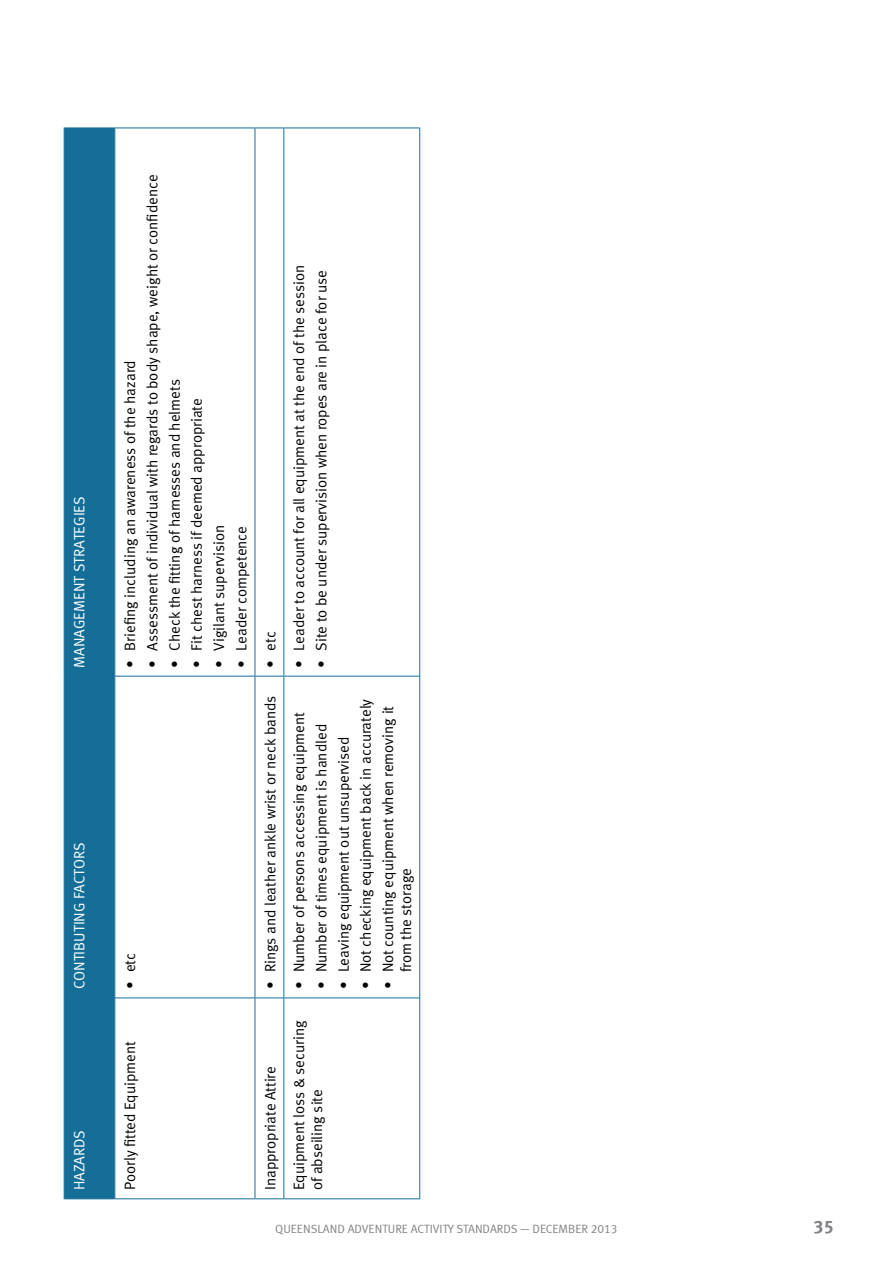
<style>
.page{position:relative;width:893px;height:1263px;background:#fff}
.page>*{position:absolute;margin:0;border:0;box-sizing:border-box;transform-origin:0 0}
.t1{font:18px "Meta Bold LF Caps";color:#808285}
.t2{font:15px/18px "Meta Normal";color:#000}
.t3{font:15px "Meta Normal";color:#fff}
.t4{font:12px "Meta Normal LF";color:#808285}
</style>
<div class="page">
<div style="left:65px;top:129px;width:49px;height:1069px;background:#156e98"></div>
<svg style="left:115px;top:129px;width:304px;height:1069px"></svg>
<hr style="left:419px;top:998px;width:1px;height:201px;background:#156e98">
<hr style="left:419px;top:676px;width:1px;height:322px;background:#156e98">
<hr style="left:419px;top:128px;width:1px;height:548px;background:#156e98">
<hr style="left:115px;top:1198px;width:140px;height:1px;background:#156e98">
<hr style="left:115px;top:997px;width:140px;height:1px;background:#156e98">
<hr style="left:115px;top:676px;width:140px;height:1px;background:#156e98">
<hr style="left:115px;top:128px;width:140px;height:1px;background:#156e98">
<svg style="left:256px;top:1198px;width:27px;height:1px"></svg>
<svg style="left:256px;top:997px;width:27px;height:1px"></svg>
<svg style="left:256px;top:676px;width:27px;height:1px"></svg>
<svg style="left:256px;top:128px;width:27px;height:1px"></svg>
<hr style="left:284px;top:1198px;width:135px;height:1px;background:#156e98">
<hr style="left:284px;top:997px;width:135px;height:1px;background:#156e98">
<hr style="left:284px;top:676px;width:135px;height:1px;background:#156e98">
<hr style="left:284px;top:128px;width:135px;height:1px;background:#156e98">
<hr style="left:64px;top:998px;width:1px;height:201px;background:#156e98">
<hr style="left:65px;top:1198px;width:49px;height:1px;background:#156e98">
<hr style="left:114px;top:998px;width:1px;height:201px;background:#156e98">
<hr style="left:64px;top:676px;width:1px;height:322px;background:#156e98">
<hr style="left:65px;top:997px;width:49px;height:1px;background:#156e98">
<hr style="left:114px;top:676px;width:1px;height:322px;background:#156e98">
<hr style="left:64px;top:128px;width:1px;height:548px;background:#156e98">
<hr style="left:65px;top:676px;width:49px;height:1px;background:#156e98">
<hr style="left:114px;top:128px;width:1px;height:548px;background:#156e98">
<hr style="left:65px;top:128px;width:49px;height:1px;background:#156e98">
<hr style="left:255px;top:998px;width:1px;height:201px;background:#156e98">
<hr style="left:255px;top:676px;width:1px;height:322px;background:#156e98">
<hr style="left:255px;top:128px;width:1px;height:548px;background:#156e98">
<hr style="left:283px;top:998px;width:1px;height:201px;background:#156e98">
<hr style="left:283px;top:676px;width:1px;height:322px;background:#156e98">
<hr style="left:283px;top:128px;width:1px;height:548px;background:#156e98">
<p class="t3" style="left:71px;top:668px;width:173px;rotate:-90deg">MANAGEMENT STRATEGIES</p>
<p class="t3" style="left:71px;top:989px;width:149px;rotate:-90deg">CONTIBUTING FACTORS</p>
<p class="t3" style="left:71px;top:1190px;width:62px;rotate:-90deg">HAZARDS</p>
<p class="t2" style="left:121px;top:668px;width:309px;rotate:-90deg">• Briefing including an awareness of the hazard</p>
<p class="t2" style="left:143px;top:668px;width:495px;rotate:-90deg">• Assessment of individual with regards to body shape, weight or confidence</p>
<p class="t2" style="left:165px;top:668px;width:290px;rotate:-90deg">• Check the fitting of harnesses and helmets</p>
<p class="t2" style="left:188px;top:668px;width:271px;rotate:-90deg">• Fit chest harness if deemed appropriate</p>
<p class="t2" style="left:210px;top:668px;width:145px;rotate:-90deg">• Vigilant supervision</p>
<p class="t2" style="left:232px;top:668px;width:143px;rotate:-90deg">• Leader competence</p>
<p class="t2" style="left:121px;top:989px;width:38px;rotate:-90deg">• etc</p>
<p class="t2" style="left:121px;top:1190px;width:151px;rotate:-90deg">Poorly fitted Equipment</p>
<p class="t2" style="left:261px;top:668px;width:38px;rotate:-90deg">• etc</p>
<p class="t2" style="left:261px;top:989px;width:295px;rotate:-90deg">• Rings and leather ankle wrist or neck bands</p>
<p class="t2" style="left:261px;top:1190px;width:126px;rotate:-90deg">Inappropriate Attire</p>
<p class="t2" style="left:290px;top:668px;width:404px;rotate:-90deg">• Leader to account for all equipment at the end of the session</p>
<p class="t2" style="left:312px;top:668px;width:399px;rotate:-90deg">• Site to be under supervision when ropes are in place for use</p>
<p class="t2" style="left:290px;top:989px;width:279px;rotate:-90deg">• Number of persons accessing equipment</p>
<p class="t2" style="left:312px;top:989px;width:267px;rotate:-90deg">• Number of times equipment is handled</p>
<p class="t2" style="left:334px;top:989px;width:254px;rotate:-90deg">• Leaving equipment out unsupervised</p>
<p class="t2" style="left:357px;top:989px;width:292px;rotate:-90deg">• Not checking equipment back in accurately</p>
<p class="t2" style="left:379px;top:972px;width:268px;text-indent:-17px;rotate:-90deg">• Not counting equipment when removing it from the storage</p>
<p class="t2" style="left:290px;top:1190px;width:171px;rotate:-90deg">Equipment loss &amp; securing of abseiling site</p>
<p class="t4" style="left:275px;top:1222px;width:344px">QUEENSLAND ADVENTURE ACTIVITY STANDARDS — DECEMBER 2013</p>
<p class="t1" style="left:814px;top:1216px;width:22px">35</p>
</div>
